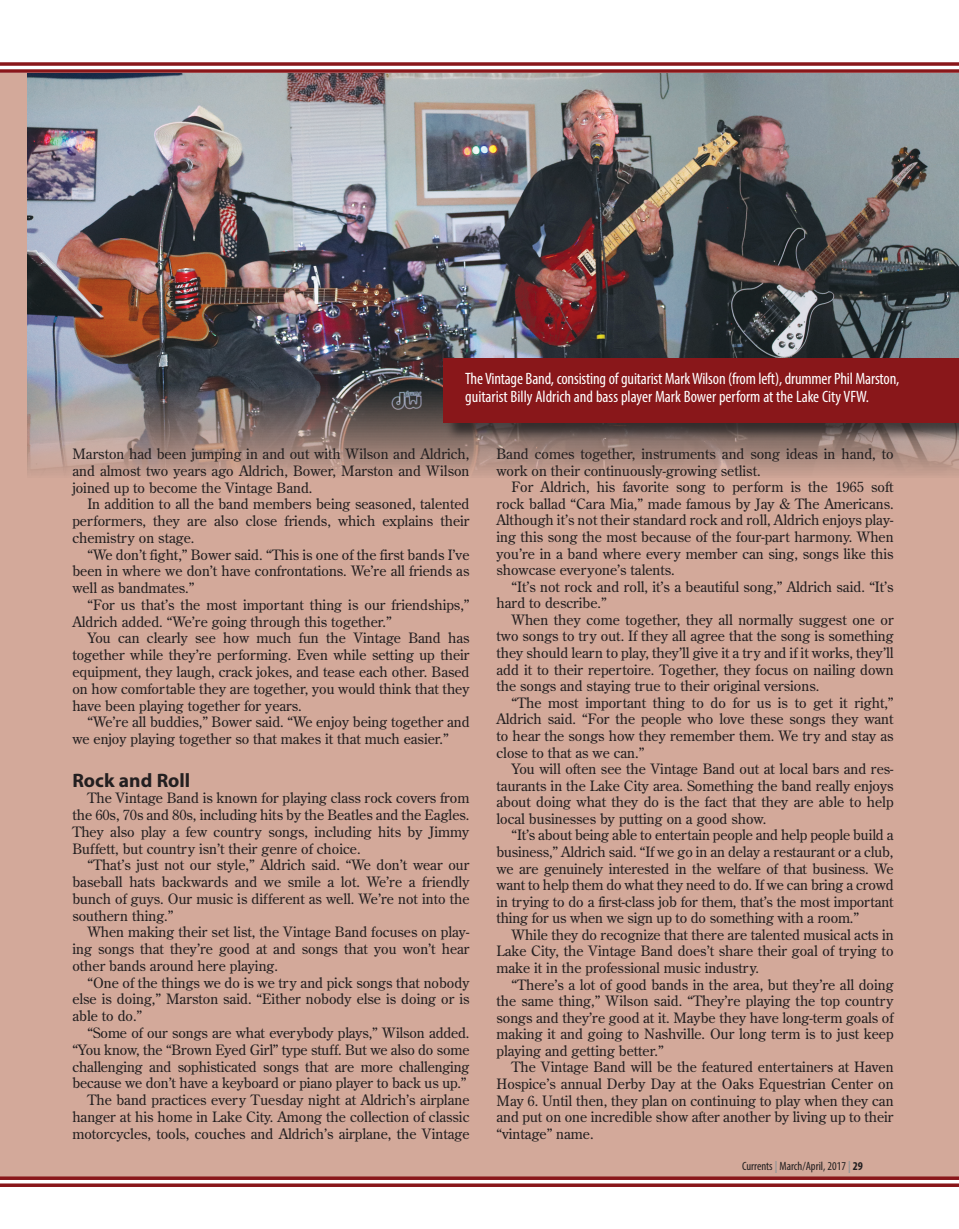
<style>
.page{position:relative;width:959px;height:1229px;background:#fff}
.page>*{position:absolute;margin:0;border:0;box-sizing:border-box;transform-origin:0 0}
.t1{font:700 19.5px "Myriad Pro";color:#231f20}
.t2{font:condensed 16.5px/18px "Myriad Pro";letter-spacing:-.01em;color:#fff}
.t3{font:14.25px/16.5px "Century Old Style Std";color:#231f20;text-align:justify}
.t4{font:condensed 12px "Myriad Pro";color:#231f20}
.s1{font-weight:700;color:#949698}
.s2{font-weight:700}
</style>
<div class="page">
<div style="left:0;top:73px;width:958px;height:1104px;background:#d3a99a"></div>
<img style="left:27px;top:74px;width:931px;height:401px">
<div style="left:445px;top:360px;width:513px;height:81px;background:#231f20;opacity:.75"></div>
<div style="left:443px;top:358px;width:515px;height:64px;background:#89171a"></div>
<svg style="left:0;top:62px;width:958px;height:4px"></svg>
<svg style="left:0;top:69px;width:958px;height:4px"></svg>
<hr style="left:0;top:1176px;width:958px;height:3px;background:#89171a">
<svg style="left:0;top:1183px;width:958px;height:4px;fill:#89181b"></svg>
<p class="t2" style="left:465px;top:370px;width:436px">The Vintage Band, consisting of guitarist Mark Wilson (from left), drummer Phil Marston, guitarist Billy Aldrich and bass player Mark Bower perform at the Lake City VFW.</p>
<p class="t3" style="left:72px;top:445px;width:398px">Marston had been jumping in and out with Wilson and Aldrich, and almost two years ago Aldrich, Bower, Marston and Wilson joined up to become the Vintage Band.</p>
<p class="t3" style="left:72px;top:495px;width:398px;text-indent:15px">In addition to all the band members being seasoned, talented performers, they are also close friends, which explains their chemistry on stage.</p>
<p class="t3" style="left:72px;top:546px;width:398px;text-indent:15px">“We don’t fight,” Bower said. “This is one of the first bands I’ve been in where we don’t have confrontations. We’re all friends as well as bandmates.”</p>
<p class="t3" style="left:72px;top:596px;width:398px;text-indent:15px">“For us that’s the most important thing is our friendships,”<br>Aldrich added. “We’re going through this together.”</p>
<p class="t3" style="left:72px;top:629px;width:398px;text-indent:15px">You can clearly see how much fun the Vintage Band has together while they’re performing. Even while setting up their equipment, they laugh, crack jokes, and tease each other. Based on how comfortable they are together, you would think that they have been playing together for years.</p>
<p class="t3" style="left:72px;top:713px;width:398px;text-indent:15px">“We’re all buddies,” Bower said. “We enjoy being together and we enjoy playing together so that makes it that much easier.”</p>
<h1 class="t1" style="left:72px;top:767px;width:119px">Rock and Roll</h1>
<p class="t3" style="left:72px;top:789px;width:398px;text-indent:15px">The Vintage Band is known for playing class rock covers from the 60s, 70s and 80s, including hits by the Beatles and the Eagles.<br>They also play a few country songs, including hits by Jimmy Buffett, but country isn’t their genre of choice.</p>
<p class="t3" style="left:72px;top:856px;width:398px;text-indent:15px">“That’s just not our style,” Aldrich said. “We don’t wear our baseball hats backwards and we smile a lot. We’re a friendly bunch of guys. Our music is different as well. We’re not into the southern thing.”</p>
<p class="t3" style="left:72px;top:923px;width:398px;text-indent:15px">When making their set list, the Vintage Band focuses on play&shy;ing songs that they’re good at and songs that you won’t hear other bands around here playing.</p>
<p class="t3" style="left:72px;top:974px;width:398px;text-indent:15px">“One of the things we do is we try and pick songs that nobody else is doing,” Marston said. “Either nobody else is doing or is able to do.”</p>
<p class="t3" style="left:72px;top:1024px;width:398px;text-align:right">“Some of our songs are what everybody plays,” Wilson added. “You know, the “Brown Eyed Girl” type stuff. But we also do some challenging and sophisticated songs that are more challenging because we don’t have a keyboard or piano player to back us up.” The band practices every Tuesday night at Aldrich’s airplane hanger at his home in Lake City. Among the collection of classic motorcycles, tools, couches and Aldrich’s airplane, the Vintage</p>
<p class="t3" style="left:496px;top:445px;width:398px">Band comes together, instruments and song ideas in hand, to work on their continuously-growing setlist.</p>
<p class="t3" style="left:496px;top:478px;width:398px;text-indent:15px">For Aldrich, his favorite song to perform is the 1965 soft rock ballad “Cara Mia,” made famous by Jay &amp; The Americans.<br>Although it’s not their standard rock and roll, Aldrich enjoys play&shy;ing this song the most because of the four-part harmony. When you’re in a band where every member can sing, songs like this showcase everyone’s talents.</p>
<p class="t3" style="left:496px;top:578px;width:398px;text-indent:15px">“It’s not rock and roll, it’s a beautiful song,” Aldrich said. “It’s hard to describe.”</p>
<p class="t3" style="left:496px;top:611px;width:398px;text-indent:15px">When they come together, they all normally suggest one or two songs to try out. If they all agree that the song is something they should learn to play, they’ll give it a try and if it works, they’ll add it to their repertoire. Together, they focus on nailing down the songs and staying true to their original versions.</p>
<p class="t3" style="left:496px;top:694px;width:398px;text-indent:15px">“The most important thing to do for us is to get it right,” Aldrich said. “For the people who love these songs they want to hear the songs how they remember them. We try and stay as close to that as we can.”</p>
<p class="t3" style="left:496px;top:760px;width:398px;text-indent:15px">You will often see the Vintage Band out at local bars and res&shy;taurants in the Lake City area. Something the band really enjoys about doing what they do is the fact that they are able to help local businesses by putting on a good show.</p>
<p class="t3" style="left:496px;top:826px;width:398px;text-indent:15px">“It’s about being able to entertain people and help people build a business,” Aldrich said. “If we go in an delay a restaurant or a club, we are genuinely interested in the welfare of that business. We want to help them do what they need to do. If we can bring a crowd in trying to do a first-class job for them, that’s the most important thing for us when we sign up to do something with a room.”</p>
<p class="t3" style="left:496px;top:926px;width:398px;text-indent:15px">While they do recognize that there are talented musical acts in Lake City, the Vintage Band does’t share their goal of trying to make it in the professional music industry.</p>
<p class="t3" style="left:496px;top:976px;width:398px;text-indent:15px">“There’s a lot of good bands in the area, but they’re all doing the same thing,” Wilson said. “They’re playing the top country songs and they’re good at it. Maybe they have long-term goals of making it and going to Nashville. Our long term is to just keep playing and getting better.”</p>
<p class="t3" style="left:496px;top:1058px;width:398px;text-indent:15px">The Vintage Band will be the featured entertainers at Haven Hospice’s annual Derby Day at the Oaks Equestrian Center on May 6. Until then, they plan on continuing to play when they can and put on one incredible show after another by living up to their “vintage” name.</p>
<p class="t4" style="left:742px;top:1159px;width:122px">Currents <span class="s1">|</span> March/April, 2017 <span class="s1">|</span> <span class="s2">29</span></p>
</div>
